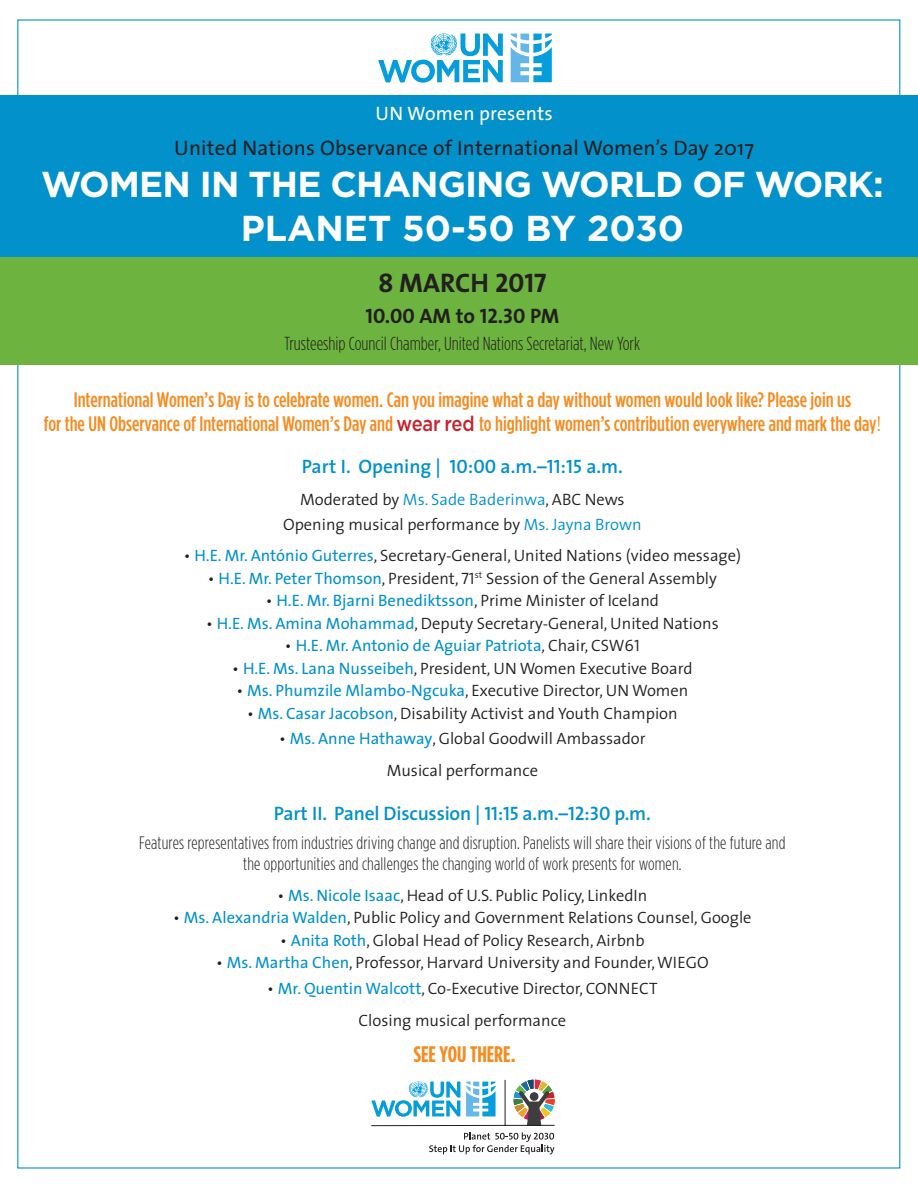
<style>
.page{position:relative;width:918px;height:1188px;background:#fff}
.page>*{position:absolute;margin:0;border:0;box-sizing:border-box;transform-origin:0 0}
.t1{font:700 36px/43.5px "Gotham";letter-spacing:-.025em;color:#fff;text-align:center}
.t2{font:27px "The Sans Bold Caps";color:#231f20}
.t3{font:700 22.5px "Gotham Condensed";color:#f68b1f}
.t4{font:500 21px/24px "Gotham Condensed";color:#f68b1f;text-align:center}
.t5{font:21px "The Sans";letter-spacing:.01em;color:#231f20}
.t6{font:21px "The Sans Bold Caps";color:#231f20}
.t7{font:600 19.5px "The Sans";letter-spacing:-.01em;color:#0391cb}
.t8{font:19.5px "The Sans";letter-spacing:.01em;color:#fff}
.t9{font:300 18.9px "Gotham Condensed";color:#231f20}
.t10{font:300 18px/21px "Gotham Condensed";letter-spacing:.01em;color:#231f20;text-align:center}
.t11{font:300 16.5px "The Sans";color:#231f20}
.t12{font:16.5px "The Sans";color:#0391cb}
.s1{font-family:"The Sans";font-weight:700}
.s2{font-family:"Gotham";color:#c4242f}
.s3{font-weight:400}
.s4{font-family:"The Sans Semi Bold Caps";font-weight:400}
.s5{color:#0391cb}
.s6{font-weight:400;color:#0391cb}
.s7{font-family:"The Sans Semi Light Caps";font-weight:400}
.s8{font-weight:300;color:#231f20}
.s9{font-family:"The Sans Semi Light Caps";color:#231f20}
</style>
<div class="page">
<div style="left:0;top:257px;width:918px;height:108px;background:#6cb43f"></div>
<div style="left:0;top:95px;width:918px;height:162px;background:#0391cb"></div>
<svg style="left:378px;top:33px;width:125px;height:50px"></svg>
<svg style="left:511px;top:34px;width:41px;height:48px"></svg>
<svg style="left:429px;top:1132px;width:126px;height:22px"></svg>
<svg style="left:371px;top:1081px;width:89px;height:36px"></svg>
<svg style="left:466px;top:1082px;width:30px;height:34px"></svg>
<svg style="left:514px;top:1080px;width:41px;height:45px"></svg>
<div style="left:530px;top:1092px;width:8px;height:9px;background:#3e3e3f;border-radius:50%"></div>
<hr style="left:371px;top:1125px;width:184px;height:1px;background:#231f20">
<hr style="left:505px;top:1080px;width:1px;height:45px;background:#231f20">
<p class="t8" style="left:376px;top:97px;width:179px">UN Women presents</p>
<p class="t5" style="left:174px;top:130px;width:581px">United Nations Observance of International Women’s Day 2017</p>
<p class="t1" style="left:41px;top:162px;width:844px">WOMEN IN THE CHANGING WORLD OF WORK:<br>PLANET 50-50 BY 2030</p>
<p class="t2" style="left:378px;top:260px;width:170px">8 MARCH 2017</p>
<p class="t6" style="left:365px;top:298px;width:195px">10.00 A<span class="s1">M to</span> 12.30 PM</p>
<p class="t9" style="left:285px;top:333px;width:357px">Trusteeship Council Chamber, United Nations Secretariat, New York</p>
<p class="t4" style="left:44px;top:387px;width:839px">International Women’s Day is to celebrate women. Can you imagine what a day without women would look like? Please join us<br>for the UN Observance of International Women’s Day and <span class="s2">wear red</span> to highlight women’s contribution everywhere and mark the day<span class="s3">!</span></p>
<p class="t7" style="left:302px;top:450px;width:323px">Part I. Opening | <span class="s4">10:00</span> a.m.–<span class="s4">11:15</span> a.m.</p>
<p class="t11" style="left:300px;top:486px;width:326px">Moderated by <span class="s5">Ms. Sade Baderinwa</span>, ABC News</p>
<p class="t11" style="left:283px;top:511px;width:360px">Opening musical performance by <span class="s5">Ms. Jayna Brown</span></p>
<p class="t11" style="left:184px;top:542px;width:559px">• <span class="s6">H.E. Mr. António Guterres</span>, Secretary-General, United Nations (video message)</p>
<p class="t11" style="left:208px;top:564px;width:511px">• <span class="s6">H.E. Mr. Peter Thomson</span>, President, <span class="s7">71</span><sup>st</sup> Session of the General Assembly</p>
<p class="t12" style="left:266px;top:587px;width:395px"><span class="s8">•</span> H.E. Mr. Bjarni Benediktsson<span class="s8">, Prime Minister of Iceland</span></p>
<p class="t11" style="left:206px;top:609px;width:514px">• <span class="s6">H.E. Ms. Amina Mohammad</span>, Deputy Secretary-General, United Nations</p>
<p class="t12" style="left:285px;top:632px;width:356px"><span class="s8">•</span> H.E. Mr. Antonio de Aguiar Patriota<span class="s8">, Chair, CSW</span><span class="s9">61</span></p>
<p class="t11" style="left:232px;top:654px;width:462px">• <span class="s6">H.E. Ms. Lana Nusseibeh</span>, President, UN Women Executive Board</p>
<p class="t11" style="left:236px;top:677px;width:453px">• <span class="s6">Ms. Phumzile Mlambo-Ngcuka</span>, Executive Director, UN Women</p>
<p class="t11" style="left:247px;top:699px;width:432px">• <span class="s6">Ms. Casar Jacobson</span>, Disability Activist and Youth Champion</p>
<p class="t11" style="left:279px;top:725px;width:368px">• <span class="s6">Ms. Anne Hathaway</span>, Global Goodwill Ambassador</p>
<p class="t11" style="left:387px;top:757px;width:153px">Musical performance</p>
<p class="t7" style="left:274px;top:797px;width:378px">Part II. Panel Discussion | <span class="s4">11:15</span> a.m.–<span class="s4">12:30</span> p.m.</p>
<p class="t10" style="left:139px;top:832px;width:648px">Features representatives from industries driving change and disruption. Panelists will share their visions of the future and the opportunities and challenges the changing world of work presents for women.</p>
<p class="t11" style="left:277px;top:881px;width:371px">• <span class="s6">Ms. Nicole Isaac</span>, Head of U.S. Public Policy, LinkedIn</p>
<p class="t11" style="left:173px;top:904px;width:580px">• <span class="s6">Ms. Alexandria Walden</span>, Public Policy and Government Relations Counsel, Google</p>
<p class="t11" style="left:280px;top:926px;width:366px">• <span class="s6">Anita Roth</span>, Global Head of Policy Research, Airbnb</p>
<p class="t11" style="left:216px;top:949px;width:494px">• <span class="s6">Ms. Martha Chen</span>, Professor, Harvard University and Founder, WIEGO</p>
<p class="t11" style="left:267px;top:974px;width:392px">• <span class="s6">Mr. Quentin Walcott</span>, Co-Executive Director, CONNECT</p>
<p class="t11" style="left:359px;top:1007px;width:209px">Closing musical performance</p>
<p class="t3" style="left:414px;top:1042px;width:103px">SEE YOU THERE.</p>
</div>
